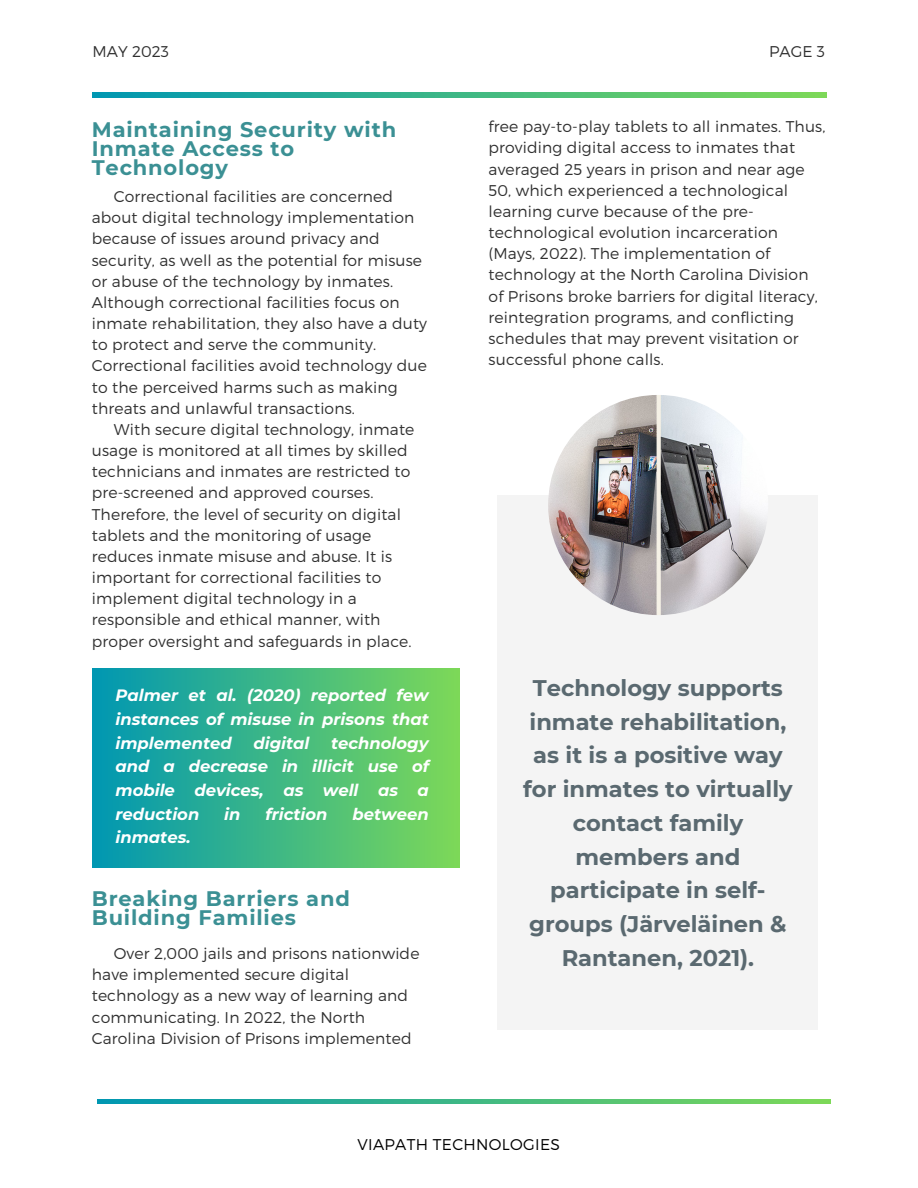
<style>
.page{position:relative;width:918px;height:1188px;background:#fff}
.page>*{position:absolute;margin:0;border:0;box-sizing:border-box;transform-origin:0 0}
.t1{font:700 22.65px/33.8px "Montserrat";color:#5a6970;text-align:center}
.t2{font:700 21px/19.2px "Montserrat";letter-spacing:.04em;color:#3b9094}
.t3{font:italic 700 16.5px/23.7px "Montserrat";color:#fff;text-align:justify}
.t4{font:300 15.6px/21.1px "Montserrat";letter-spacing:.01em;color:#303030}
.t5{font:300 15.6px "Montserrat";letter-spacing:.02em;color:#000}
</style>
<div class="page">
<svg style="left:93px;top:93px;width:733px;height:4px"></svg>
<div style="left:93px;top:668px;width:366px;height:200px;background:linear-gradient(to right,#0097b2,#7cd858)"></div>
<div style="left:497px;top:495px;width:320px;height:534px;background:#f4f4f4"></div>
<img style="left:548px;top:395px;width:220px;height:220px;border-radius:50%">
<svg style="left:97px;top:1099px;width:734px;height:5px"></svg>
<p class="t4" style="left:93px;top:40px;width:78px">MAY 2023</p>
<p class="t4" style="left:769px;top:40px;width:57px">PAGE 3</p>
<p class="t2" style="left:92px;top:120px;width:306px">Maintaining Security with<br>Inmate Access to<br>Technology</p>
<p class="t4" style="left:92px;top:185px;width:337px;text-indent:22px">Correctional facilities are concerned about digital technology implementation because of issues around privacy and security, as well as the potential for misuse or abuse of the technology by inmates.<br>Although correctional facilities focus on inmate rehabilitation, they also have a duty to protect and serve the community.<br>Correctional facilities avoid technology due to the perceived harms such as making threats and unlawful transactions.</p>
<p class="t4" style="left:92px;top:418px;width:324px;text-indent:22px">With secure digital technology, inmate usage is monitored at all times by skilled technicians and inmates are restricted to pre-screened and approved courses.<br>Therefore, the level of security on digital tablets and the monitoring of usage reduces inmate misuse and abuse. It is important for correctional facilities to implement digital technology in a responsible and ethical manner, with proper oversight and safeguards in place.</p>
<p class="t3" style="left:115px;top:684px;width:315px">Palmer et al. (2020) reported few instances of misuse in prisons that implemented</p>
<p class="t3" style="left:253px;top:731px;width:58px">digital</p>
<p class="t3" style="left:115px;top:731px;width:315px;text-indent:216px">technology and a decrease in illicit use of mobile devices, as well as a reduction</p>
<p class="t3" style="left:224px;top:802px;width:18px">in</p>
<p class="t3" style="left:265px;top:802px;width:64px">friction</p>
<p class="t3" style="left:353px;top:802px;width:78px">between</p>
<p class="t3" style="left:115px;top:825px;width:77px">inmates.</p>
<p class="t2" style="left:92px;top:889px;width:260px">Breaking Barriers and<br>Building Families</p>
<p class="t4" style="left:92px;top:942px;width:329px;text-indent:22px">Over 2,000 jails and prisons nationwide have implemented secure digital technology as a new way of learning and communicating. In 2022, the North Carolina Division of Prisons implemented</p>
<p class="t4" style="left:489px;top:115px;width:338px">free pay-to-play tablets to all inmates. Thus, providing digital access to inmates that averaged 25 years in prison and near age 50, which experienced a technological learning curve because of the pre&shy;technological evolution incarceration (Mays, 2022). The implementation of technology at the North Carolina Division of Prisons broke barriers for digital literacy, reintegration programs, and conflicting schedules that may prevent visitation or successful phone calls.</p>
<p class="t1" style="left:523px;top:671px;width:271px">Technology supports inmate rehabilitation, as it is a positive way for inmates to virtually contact family members and participate in self&shy;groups (Järveläinen &amp;<br>Rantanen, 2021).</p>
<p class="t5" style="left:358px;top:1134px;width:204px">VIAPATH TECHNOLOGIES</p>
</div>
